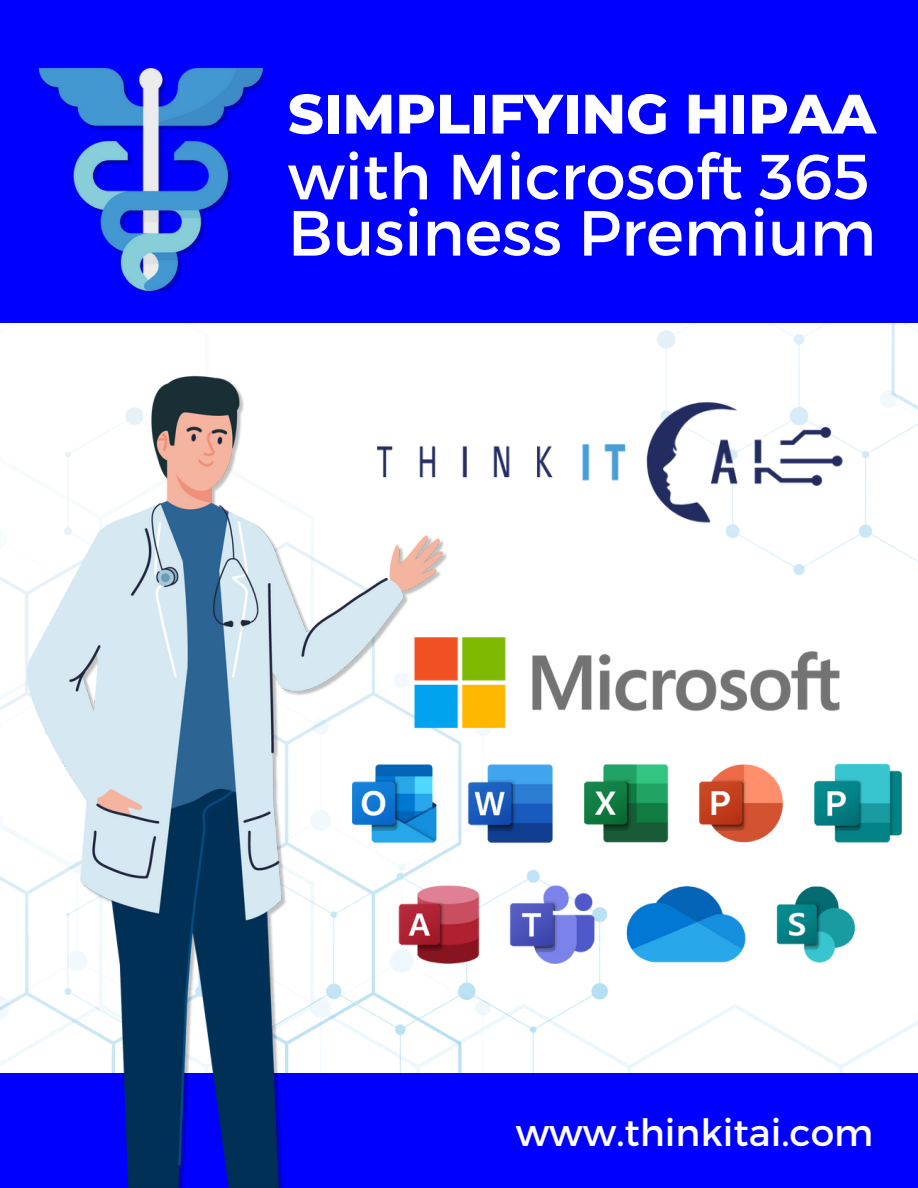
<style>
.page{position:relative;width:918px;height:1188px;background:#fff}
.page>*{position:absolute;margin:0;border:0;box-sizing:border-box;transform-origin:0 0}
.t1{font:63.6px "Montserrat";color:#fff}
.t2{font:800 55.35px "Montserrat";color:#fff}
.t3{font:37.5px "Montserrat";color:#fff}
</style>
<div class="page">
<img style="left:459px;top:323px;width:459px;height:750px">
<div style="left:0;top:1073px;width:918px;height:115px;background:#0000fe"></div>
<img style="left:0;top:375px;width:459px;height:813px">
<div style="left:0;top:0;width:918px;height:323px;background:#0000fe"></div>
<img style="left:39px;top:68px;width:223px;height:223px">
<img style="left:353px;top:638px;width:549px;height:326px">
<img style="left:353px;top:394px;width:511px;height:135px">
<p class="t2" style="left:288px;top:80px;width:590px">SIMPLIFYING HIPAA</p>
<p class="t1" style="left:288px;top:135px;width:583px">with Microsoft 365</p>
<p class="t1" style="left:288px;top:192px;width:590px">Business Premium</p>
<p class="t3" style="left:516px;top:1108px;width:359px">www.thinkitai.com</p>
</div>
